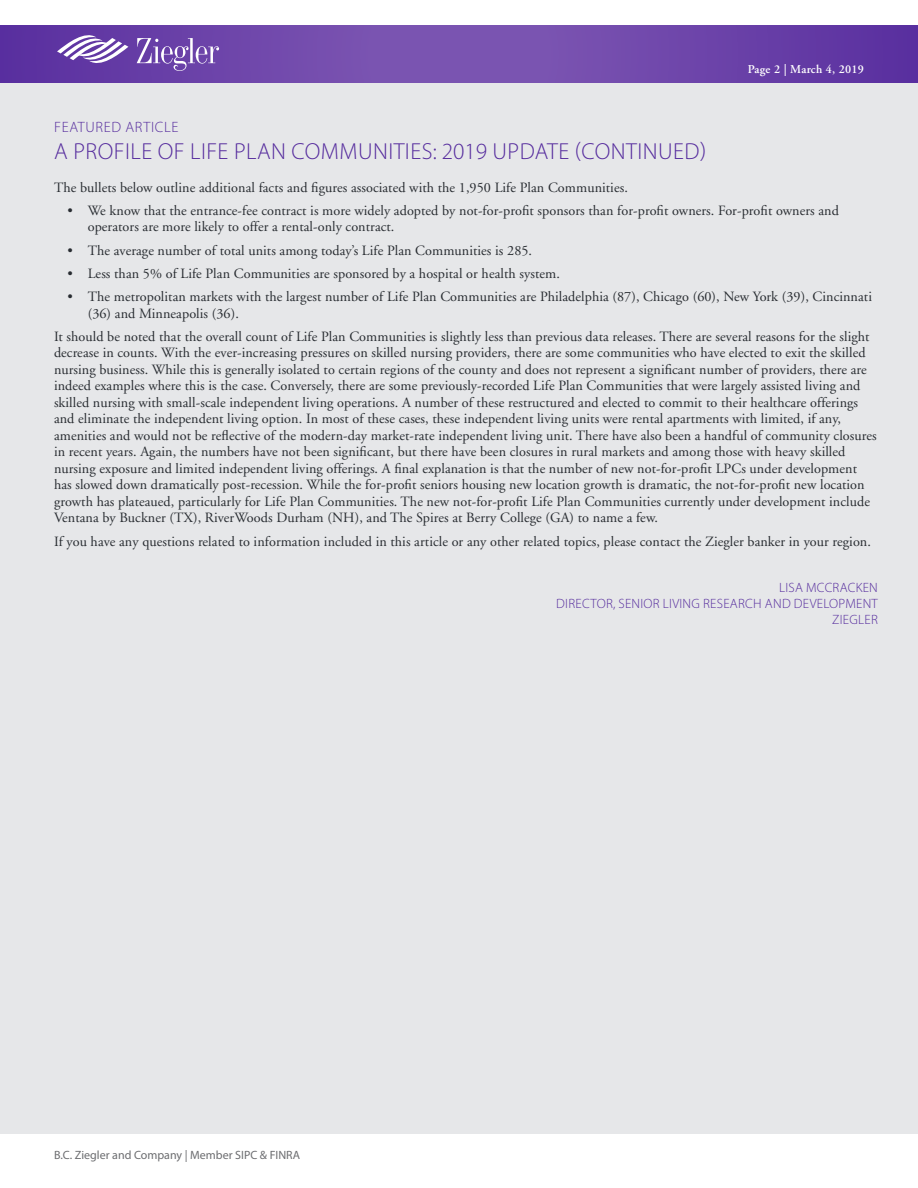
<style>
.page{position:relative;width:918px;height:1188px;background:#fff}
.page>*{position:absolute;margin:0;border:0;box-sizing:border-box;transform-origin:0 0}
.t1{font:300 23.25px "Myriad Pro";letter-spacing:.02em;color:#552b9d}
.t2{font:300 15px "Myriad Pro";letter-spacing:.045em;color:#552b9d}
.Normal_text{font:14.1px/16.5px "Adobe Garamond";letter-spacing:.005em;color:#282c31}
.t3{font:300 13.5px/16.2px "Myriad Pro";letter-spacing:.02em;color:#552b9d;text-align:right}
.t4{font:12px "Myriad Pro";color:#6c6d70}
.Normal_text-2{font:600 12px "Adobe Garamond";letter-spacing:.02em;color:#fff}
</style>
<div class="page">
<div style="left:0;top:83px;width:918px;height:1051px;background:#e6e7e9"></div>
<svg style="left:0;top:25px;width:918px;height:58px;background:#6d45aa"></svg>
<svg style="left:137px;top:38px;width:82px;height:33px;background:#8665b8"></svg>
<svg style="left:57px;top:36px;width:71px;height:32px"></svg>
<p class="t2" style="left:54px;top:118px;width:126px">FEATURED ARTICLE</p>
<p class="t1" style="left:54px;top:137px;width:653px">A PROFILE OF LIFE PLAN COMMUNITIES: 2019 UPDATE (CONTINUED)</p>
<p class="Normal_text-2" style="left:748px;top:63px;width:118px">Page 2 | March 4, 2019</p>
<p class="Normal_text" style="left:54px;top:179px;width:575px">The bullets below outline additional facts and figures associated with the 1,950 Life Plan Communities.</p>
<p class="Normal_text" style="left:88px;top:203px;width:753px;text-indent:-20px">• We know that the entrance-fee contract is more widely adopted by not-for-profit sponsors than for-profit owners. For-profit owners and operators are more likely to offer a rental-only contract.</p>
<p class="Normal_text" style="left:68px;top:242px;width:466px">• The average number of total units among today’s Life Plan Communities is 285.</p>
<p class="Normal_text" style="left:68px;top:266px;width:494px">• Less than 5% of Life Plan Communities are sponsored by a hospital or health system.</p>
<p class="Normal_text" style="left:88px;top:289px;width:786px;text-indent:-20px">• The metropolitan markets with the largest number of Life Plan Communities are Philadelphia (87), Chicago (60), New York (39), Cincinnati (36) and Minneapolis (36).</p>
<p class="Normal_text" style="left:54px;top:329px;width:824px">It should be noted that the overall count of Life Plan Communities is slightly less than previous data releases. There are several reasons for the slight decrease in counts. With the ever-increasing pressures on skilled nursing providers, there are some communities who have elected to exit the skilled nursing business. While this is generally isolated to certain regions of the county and does not represent a significant number of providers, there are indeed examples where this is the case. Conversely, there are some previously-recorded Life Plan Communities that were largely assisted living and skilled nursing with small-scale independent living operations. A number of these restructured and elected to commit to their healthcare offerings and eliminate the independent living option. In most of these cases, these independent living units were rental apartments with limited, if any, amenities and would not be reflective of the modern-day market-rate independent living unit. There have also been a handful of community closures in recent years. Again, the numbers have not been significant, but there have been closures in rural markets and among those with heavy skilled nursing exposure and limited independent living offerings. A final explanation is that the number of new not-for-profit LPCs under development has slowed down dramatically post-recession. While the for-profit seniors housing new location growth is dramatic, the not-for-profit new location growth has plateaued, particularly for Life Plan Communities. The new not-for-profit Life Plan Communities currently under development include Ventana by Buckner (TX), RiverWoods Durham (NH), and The Spires at Berry College (GA) to name a few.</p>
<p class="Normal_text" style="left:54px;top:533px;width:819px">If you have any questions related to information included in this article or any other related topics, please contact the Ziegler banker in your region.</p>
<p class="t3" style="left:556px;top:579px;width:323px">LISA MCCRACKEN<br>DIRECTOR, SENIOR LIVING RESEARCH AND DEVELOPMENT<br>ZIEGLER</p>
<p class="t4" style="left:54px;top:1147px;width:248px">B.C. Ziegler and Company | Member SIPC &amp; FINRA</p>
</div>
